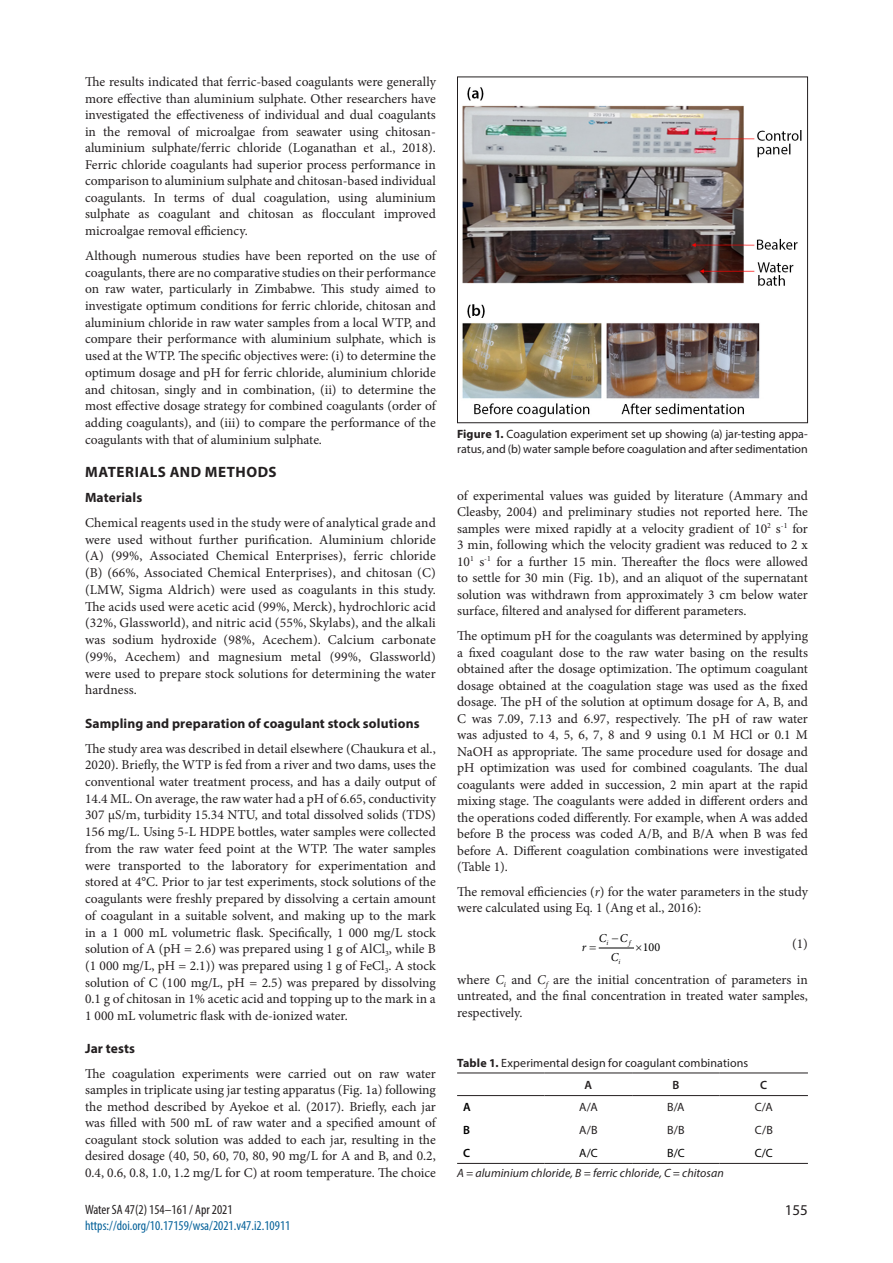
<style>
.page{position:relative;width:893px;height:1263px;background:#fff}
.page>*{position:absolute;margin:0;border:0;box-sizing:border-box;transform-origin:0 0}
.t1{font:700 15px "Myriad Pro";letter-spacing:.04em;color:#231f20}
.t2{font:15px "Myriad Pro";color:#231f20}
.Paragraph_Text{font:13.5px/16.5px "Minion Pro";color:#231f20;text-align:justify}
.t3{font:700 13.5px "Myriad Pro";letter-spacing:.01em;color:#231f20}
.t4{font:condensed 13.5px "Myriad Pro";color:#056199}
.t5{font:condensed 13.5px "Myriad Pro";color:#231f20}
.t6{font:italic 12.15px/19px "Minion Pro";color:#000;text-align:center}
.t7{font:12.15px "Minion Pro";color:#000}
.Text{font:12px/15px "Myriad Pro";color:#231f20}
.Footnote{font:italic 12px "Myriad Pro";letter-spacing:.005em;color:#231f20}
.Text-2{font:12px "Myriad Pro";color:#000}
.Heading{font:600 12px "Myriad Pro";color:#231f20}
.Heading-2{font:600 12px "Myriad Pro";color:#000}
.t8{font:italic 7.05px "Minion Pro";color:#000}
.s1{font-weight:700}
.s2{font-style:italic}
</style>
<div class="page">
<hr style="left:599px;top:948px;width:35px;height:1px;background:#000">
<hr style="left:457px;top:1163px;width:88px;height:1px;background:#231f20">
<hr style="left:545px;top:1163px;width:87px;height:1px;background:#231f20">
<hr style="left:632px;top:1163px;width:88px;height:1px;background:#231f20">
<hr style="left:720px;top:1163px;width:88px;height:1px;background:#231f20">
<hr style="left:457px;top:1072px;width:88px;height:1px;background:#231f20">
<hr style="left:545px;top:1072px;width:87px;height:1px;background:#231f20">
<hr style="left:632px;top:1072px;width:88px;height:1px;background:#231f20">
<hr style="left:720px;top:1072px;width:88px;height:1px;background:#231f20">
<hr style="left:457px;top:1095px;width:88px;height:1px;background:#231f20">
<hr style="left:545px;top:1095px;width:87px;height:1px;background:#231f20">
<hr style="left:632px;top:1095px;width:88px;height:1px;background:#231f20">
<hr style="left:720px;top:1095px;width:88px;height:1px;background:#231f20">
<img style="left:462px;top:87px;width:340px;height:331px">
<div style="left:457px;top:77px;width:351px;height:346px;border:1px solid #231f20"></div>
<p class="Paragraph_Text" style="left:85px;top:74px;width:352px">The results indicated that ferric-based coagulants were generally more effective than aluminium sulphate. Other researchers have investigated the effectiveness of individual and dual coagulants in the removal of microalgae from seawater using chitosan&shy;aluminium sulphate/ferric chloride (Loganathan et al., 2018).<br>Ferric chloride coagulants had superior process performance in comparison to aluminium sulphate and chitosan-based individual coagulants. In terms of dual coagulation, using aluminium sulphate as coagulant and chitosan as flocculant improved microalgae removal efficiency.</p>
<p class="Paragraph_Text" style="left:85px;top:247px;width:352px">Although numerous studies have been reported on the use of coagulants, there are no comparative studies on their performance on raw water, particularly in Zimbabwe. This study aimed to investigate optimum conditions for ferric chloride, chitosan and aluminium chloride in raw water samples from a local WTP, and compare their performance with aluminium sulphate, which is used at the WTP. The specific objectives were: (i) to determine the optimum dosage and pH for ferric chloride, aluminium chloride and chitosan, singly and in combination, (ii) to determine the most effective dosage strategy for combined coagulants (order of adding coagulants), and (iii) to compare the performance of the coagulants with that of aluminium sulphate.</p>
<h1 class="t1" style="left:85px;top:462px;width:193px">MATERIALS AND METHODS</h1>
<h2 class="t3" style="left:85px;top:489px;width:59px">Materials</h2>
<p class="Paragraph_Text" style="left:85px;top:514px;width:352px">Chemical reagents used in the study were of analytical grade and were used without further purification. Aluminium chloride (A) (99%, Associated Chemical Enterprises), ferric chloride (B) (66%, Associated Chemical Enterprises), and chitosan (C) (LMW, Sigma Aldrich) were used as coagulants in this study.<br>The acids used were acetic acid (99%, Merck), hydrochloric acid (32%, Glassworld), and nitric acid (55%, Skylabs), and the alkali was sodium hydroxide (98%, Acechem). Calcium carbonate (99%, Acechem) and magnesium metal (99%, Glassworld) were used to prepare stock solutions for determining the water hardness.</p>
<h2 class="t3" style="left:85px;top:714px;width:336px">Sampling and preparation of coagulant stock solutions</h2>
<p class="Paragraph_Text" style="left:85px;top:740px;width:352px">The study area was described in detail elsewhere (Chaukura et al., 2020). Briefly, the WTP is fed from a river and two dams, uses the conventional water treatment process, and has a daily output of 14.4 ML. On average, the raw water had a pH of 6.65, conductivity 307 μS/m, turbidity 15.34 NTU, and total dissolved solids (TDS)<br>156 mg/L. Using 5-L HDPE bottles, water samples were collected from the raw water feed point at the WTP. The water samples were transported to the laboratory for experimentation and stored at 4°C. Prior to jar test experiments, stock solutions of the coagulants were freshly prepared by dissolving a certain amount of coagulant in a suitable solvent, and making up to the mark in a 1 000 mL volumetric flask. Specifically, 1 000 mg/L stock solution of A (pH = 2.6) was prepared using 1 g of AlCl<sub>3</sub>, while B (1 000 mg/L, pH = 2.1)) was prepared using 1 g of FeCl<sub>3</sub>. A stock solution of C (100 mg/L, pH = 2.5) was prepared by dissolving 0.1 g of chitosan in 1% acetic acid and topping up to the mark in a 1 000 mL volumetric flask with de-ionized water.</p>
<h2 class="t3" style="left:85px;top:1040px;width:52px">Jar tests</h2>
<p class="Paragraph_Text" style="left:85px;top:1065px;width:352px">The coagulation experiments were carried out on raw water samples in triplicate using jar testing apparatus (Fig. 1a) following the method described by Ayekoe et al. (2017). Briefly, each jar was filled with 500 mL of raw water and a specified amount of coagulant stock solution was added to each jar, resulting in the desired dosage (40, 50, 60, 70, 80, 90 mg/L for A and B, and 0.2, 0.4, 0.6, 0.8, 1.0, 1.2 mg/L for C) at room temperature. The choice</p>
<p class="Text" style="left:457px;top:426px;width:352px"><span class="s1">Figure 1.</span> Coagulation experiment set up showing (a) jar-testing appa&shy;ratus, and (b) water sample before coagulation and after sedimentation</p>
<p class="Paragraph_Text" style="left:457px;top:487px;width:352px">of experimental values was guided by literature (Ammary and Cleasby, 2004) and preliminary studies not reported here. The samples were mixed rapidly at a velocity gradient of 10<sup>2</sup> s<sup>-1</sup> for 3 min, following which the velocity gradient was reduced to 2 x 10<sup>1</sup> s<sup>-1</sup> for a further 15 min. Thereafter the flocs were allowed to settle for 30 min (Fig. 1b), and an aliquot of the supernatant solution was withdrawn from approximately 3 cm below water surface, filtered and analysed for different parameters.</p>
<p class="Paragraph_Text" style="left:457px;top:628px;width:352px">The optimum pH for the coagulants was determined by applying a fixed coagulant dose to the raw water basing on the results obtained after the dosage optimization. The optimum coagulant dosage obtained at the coagulation stage was used as the fixed dosage. The pH of the solution at optimum dosage for A, B, and C was 7.09, 7.13 and 6.97, respectively. The pH of raw water was adjusted to 4, 5, 6, 7, 8 and 9 using 0.1 M HCl or 0.1 M NaOH as appropriate. The same procedure used for dosage and pH optimization was used for combined coagulants. The dual coagulants were added in succession, 2 min apart at the rapid mixing stage. The coagulants were added in different orders and the operations coded differently. For example, when A was added before B the process was coded A/B, and B/A when B was fed before A. Different coagulation combinations were investigated (Table 1).</p>
<p class="Paragraph_Text" style="left:457px;top:883px;width:352px">The removal efficiencies (<span class="s2">r</span>) for the water parameters in the study were calculated using Eq. 1 (Ang et al., 2016):</p>
<p class="t6" style="left:582px;top:937px;width:6px">r</p>
<p class="t6" style="left:599px;top:928px;width:30px">C C<br>C</p>
<p class="t7" style="left:643px;top:939px;width:19px">100</p>
<p class="Paragraph_Text" style="left:792px;top:935px;width:17px">(1)</p>
<p class="Paragraph_Text" style="left:457px;top:971px;width:352px">where <span class="s2">C</span><sub>i</sub> and <span class="s2">C</span><sub>f</sub> are the initial concentration of parameters in untreated, and the final concentration in treated water samples, respectively.</p>
<p class="Text" style="left:457px;top:1055px;width:293px"><span class="s1">Table 1.</span> Experimental design for coagulant combinations</p>
<p class="Heading" style="left:585px;top:1077px;width:9px">A</p>
<p class="Heading" style="left:672px;top:1077px;width:8px">B</p>
<p class="Heading" style="left:760px;top:1077px;width:9px">C</p>
<p class="Heading-2" style="left:463px;top:1100px;width:9px">A</p>
<p class="Text" style="left:579px;top:1100px;width:20px">A/A</p>
<p class="Text" style="left:667px;top:1100px;width:19px">B/A</p>
<p class="Text" style="left:755px;top:1100px;width:20px">C/A</p>
<p class="Heading-2" style="left:463px;top:1122px;width:8px">B</p>
<p class="Text" style="left:579px;top:1122px;width:20px">A/B</p>
<p class="Text" style="left:667px;top:1122px;width:19px">B/B</p>
<p class="Text" style="left:755px;top:1122px;width:20px">C/B</p>
<p class="Heading-2" style="left:463px;top:1145px;width:9px">C</p>
<p class="Text-2" style="left:579px;top:1145px;width:20px">A/C</p>
<p class="Text-2" style="left:667px;top:1145px;width:19px">B/C</p>
<p class="Text-2" style="left:755px;top:1145px;width:20px">C/C</p>
<p class="Footnote" style="left:457px;top:1166px;width:268px">A = aluminium chloride, B = ferric chloride, C = chitosan</p>
<p class="t8" style="left:607px;top:938px;width:3px">i</p>
<p class="t8" style="left:629px;top:938px;width:3px">f</p>
<p class="t8" style="left:618px;top:957px;width:3px">i</p>
<p class="t5" style="left:85px;top:1201px;width:149px">Water SA 47(2) 154–161 / Apr 2021</p>
<p class="t2" style="left:785px;top:1200px;width:25px">155</p>
<p class="t4" style="left:85px;top:1217px;width:207px">https://doi.org/10.17159/wsa/2021.v47.i2.10911</p>
</div>
